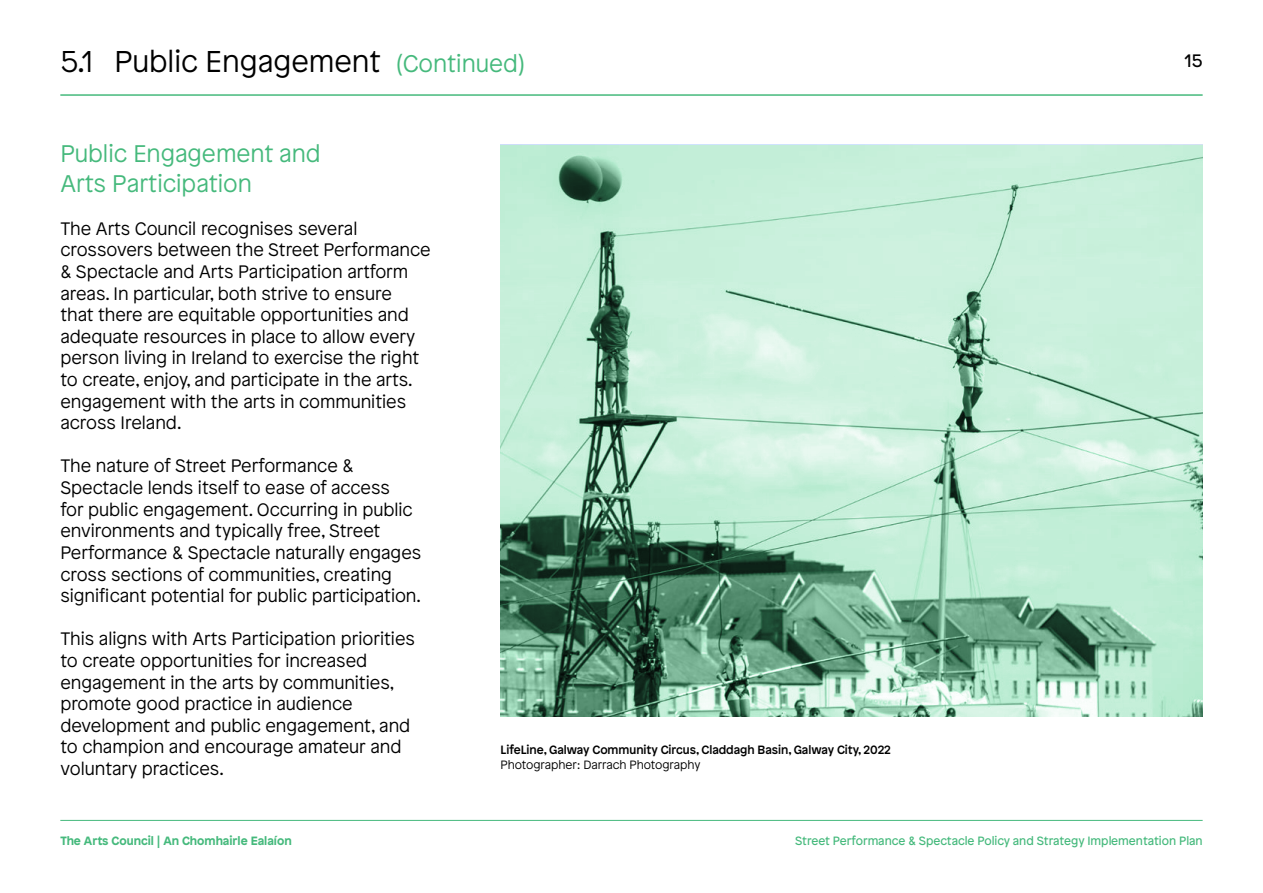
<style>
.page{position:relative;width:1263px;height:893px;background:#fff}
.page>*{position:absolute;margin:0;border:0;box-sizing:border-box;transform-origin:0 0}
.Title_Top_Text{font:300 30px "Patron";color:#000}
.Green_Quote_Text{font:300 24px "Patron";color:#45b97c}
.Body_Copy{font:300 18px/21.6px "Patron";color:#000}
.t1{font:18px "Patron";color:#000}
.t2{font:12px "Patron";color:#45b97c}
.Picture_Quote{font:500 12px "Patron";color:#000}
.t3{font:700 12px "Patron";color:#45b97c}
.Picture_Quote-2{font:300 12px "Patron";color:#000}
.s1{font-size:24px;color:#45b97c}
</style>
<div class="page">
<hr style="left:60px;top:94px;width:1143px;height:2px;background:#45b97c">
<hr style="left:60px;top:820px;width:1143px;height:1px;background:#45b97c">
<svg style="left:500px;top:145px;width:703px;height:571px;background:#aad4bf"></svg>
<p class="Title_Top_Text" style="left:60px;top:41px;width:467px">5.1 Public Engagement <span class="s1">(Continued)</span></p>
<p class="t1" style="left:1185px;top:48px;width:19px">15</p>
<p class="Green_Quote_Text" style="left:60px;top:136px;width:262px">Public Engagement and</p>
<p class="Green_Quote_Text" style="left:60px;top:166px;width:193px">Arts Participation</p>
<p class="Body_Copy" style="left:60px;top:217px;width:372px">The Arts Council recognises several crossovers between the Street Performance &amp; Spectacle and Arts Participation artform areas. In particular, both strive to ensure<br>that there are equitable opportunities and adequate resources in place to allow every person living in Ireland to exercise the right to create, enjoy, and participate in the arts. engagement with the arts in communities across Ireland.</p>
<p class="Body_Copy" style="left:60px;top:454px;width:362px">The nature of Street Performance &amp; Spectacle lends itself to ease of access<br>for public engagement. Occurring in public environments and typically free, Street Performance &amp; Spectacle naturally engages cross sections of communities, creating significant potential for public participation.</p>
<p class="Body_Copy" style="left:60px;top:627px;width:356px">This aligns with Arts Participation priorities to create opportunities for increased engagement in the arts by communities, promote good practice in audience development and public engagement, and to champion and encourage amateur and voluntary practices.</p>
<p class="Picture_Quote" style="left:500px;top:740px;width:392px">LifeLine, Galway Community Circus, Claddagh Basin, Galway City, 2022</p>
<p class="Picture_Quote-2" style="left:500px;top:756px;width:201px">Photographer: Darrach Photography</p>
<p class="t3" style="left:60px;top:831px;width:233px">The Arts Council | An Chomhairle Ealaíon</p>
<p class="t2" style="left:795px;top:831px;width:409px">Street Performance &amp; Spectacle Policy and Strategy Implementation Plan</p>
</div>
